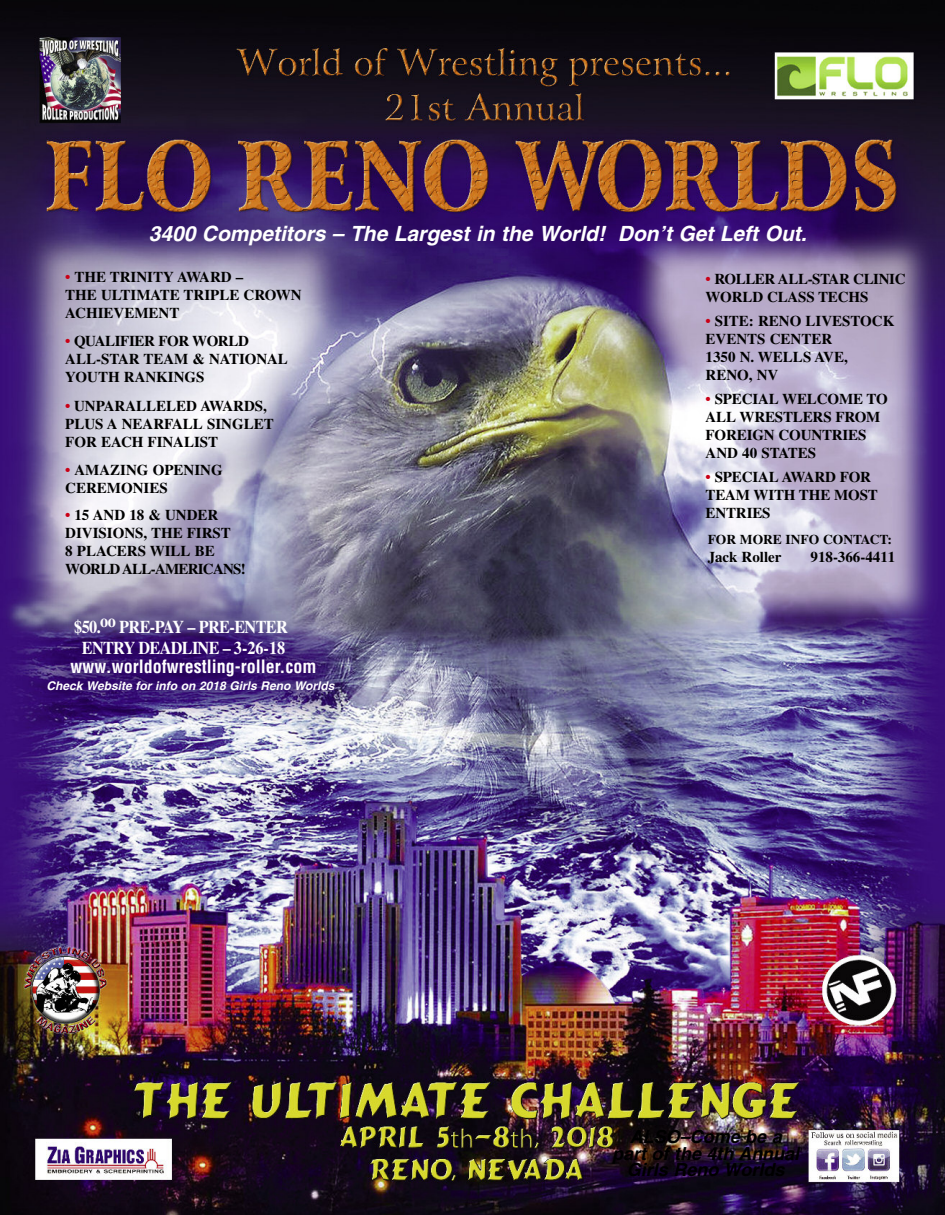
<style>
.page{position:relative;width:945px;height:1215px;background:#fff}
.page>*{position:absolute;margin:0;border:0;box-sizing:border-box;transform-origin:0 0}
.t1{font:italic 700 21px "Helvetica";color:#fff}
.t2{font:italic 700 18px/16.5px "Helvetica";color:#000;text-align:center}
.t3{font:700 18px/21px "Times";letter-spacing:-.04em;color:#fff;text-align:center;scale:.9 1}
.t4{font:700 condensed 18px "Helvetica";color:#fff}
.t5{font:700 15px/18px "Times";color:#000}
.t6{font:700 15px/18px "Times";letter-spacing:-.025em;color:#000}
.t7{font:700 13.5px "Times";color:#000}
.t8{font:italic 700 12px "Helvetica";color:#fff}
.s1{color:#ca0016}
</style>
<div class="page">
<img style="left:1px;top:0;width:944px;height:1215px">
<h1 class="t1" style="left:149px;top:226px;width:659px">3400 Competitors – The Largest in the World! Don’t Get Left Out.</h1>
<p class="t5" style="left:65px;top:269px;width:238px"><span class="s1">•</span> THE TRINITY AWARD –<br>THE ULTIMATE TRIPLE CROWN<br>ACHIEVEMENT</p>
<p class="t5" style="left:65px;top:334px;width:224px"><span class="s1">•</span> QUALIFIER FOR WORLD<br>ALL-STAR TEAM &amp; NATIONAL<br>YOUTH RANKINGS</p>
<p class="t5" style="left:65px;top:398px;width:210px"><span class="s1">•</span> UNPARALLELED AWARDS,<br>PLUS A NEARFALL SINGLET<br>FOR EACH FINALIST</p>
<p class="t5" style="left:65px;top:463px;width:159px"><span class="s1">•</span> AMAZING OPENING<br>CEREMONIES</p>
<p class="t5" style="left:65px;top:508px;width:182px"><span class="s1">•</span> 15 AND 18 &amp; UNDER<br>DIVISIONS, THE FIRST<br>8 PLACERS WILL BE<br>WORLD ALL-AMERICANS!</p>
<p class="t3" style="left:74px;top:618px;width:239px">$50.oo PRE-PAY – PRE-ENTER<br>ENTRY DEADLINE – 3-26-18</p>
<p class="t4" style="left:70px;top:657px;width:247px">www.worldofwrestling-roller.com</p>
<p class="t8" style="left:46px;top:682px;width:290px">Check Website for info on 2018 Girls Reno Worlds</p>
<p class="t6" style="left:706px;top:272px;width:201px"><span class="s1">•</span> ROLLER ALL-STAR CLINIC<br>WORLD CLASS TECHS</p>
<p class="t5" style="left:706px;top:314px;width:190px"><span class="s1">•</span> SITE: RENO LIVESTOCK<br>EVENTS CENTER<br>1350 N. WELLS AVE,<br>RENO, NV</p>
<p class="t5" style="left:706px;top:392px;width:184px"><span class="s1">•</span> SPECIAL WELCOME TO<br>ALL WRESTLERS FROM<br>FOREIGN COUNTRIES<br>AND 40 STATES</p>
<p class="t5" style="left:706px;top:470px;width:174px"><span class="s1">•</span> SPECIAL AWARD FOR<br>TEAM WITH THE MOST<br>ENTRIES</p>
<p class="t7" style="left:708px;top:535px;width:186px">FOR MORE INFO CONTACT:</p>
<p class="t5" style="left:708px;top:550px;width:75px">Jack Roller</p>
<p class="t5" style="left:811px;top:550px;width:86px">918-366-4411</p>
<p class="t2" style="left:612px;top:1131px;width:189px">ALSO–Come be a part of the 4th Annual<br>Girls Reno Worlds</p>
</div>
